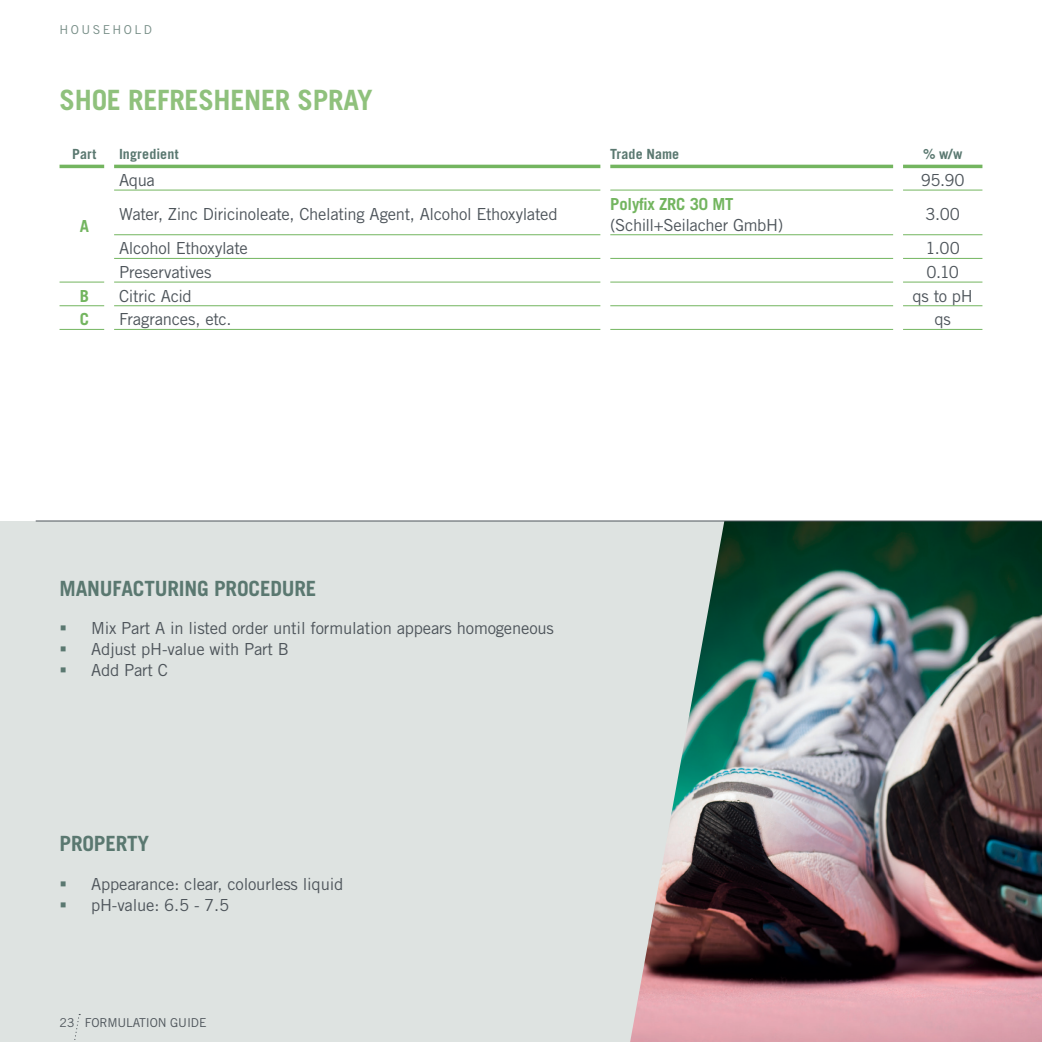
<style>
.page{position:relative;width:1042px;height:1042px;background:#fff}
.page>*{position:absolute;margin:0;border:0;box-sizing:border-box;transform-origin:0 0}
.t1{font:700 28px "Trade Gothic LT Pro";letter-spacing:-.01em;color:#8fc17c}
.t2{font:700 21px "Trade Gothic LT Pro";letter-spacing:-.01em;color:#5a7870}
.t3{font:16.62px/21px "Trade Gothic LT Pro";letter-spacing:-.01em;color:#4d545a}
.t4{font:700 16.62px "Trade Gothic LT Pro";letter-spacing:-.01em;color:#73b55f}
.t5{font:700 14px "Trade Gothic LT Pro";letter-spacing:.005em;color:#5a7870}
.t6{font:12.25px "Trade Gothic LT Pro";letter-spacing:-.01em;color:#4d545a}
.t7{font:12.25px "Trade Gothic LT Pro";letter-spacing:.2em;color:#758c85}
</style>
<div class="page">
<img style="left:731px;top:522px;width:311px;height:520px">
<svg style="left:0;top:521px;width:731px;height:521px;background:#d5dad7"></svg>
<hr style="left:114px;top:165px;width:486px;height:3px;background:#73b55f">
<hr style="left:610px;top:165px;width:283px;height:3px;background:#73b55f">
<hr style="left:903px;top:165px;width:79px;height:3px;background:#73b55f">
<hr style="left:114px;top:190px;width:486px;height:1px;background:#73b55f">
<hr style="left:610px;top:190px;width:283px;height:1px;background:#73b55f">
<hr style="left:903px;top:190px;width:79px;height:1px;background:#73b55f">
<hr style="left:114px;top:234px;width:486px;height:1px;background:#73b55f">
<hr style="left:610px;top:234px;width:283px;height:1px;background:#73b55f">
<hr style="left:903px;top:234px;width:79px;height:1px;background:#73b55f">
<hr style="left:114px;top:258px;width:486px;height:1px;background:#73b55f">
<hr style="left:610px;top:258px;width:283px;height:1px;background:#73b55f">
<hr style="left:903px;top:258px;width:79px;height:1px;background:#73b55f">
<hr style="left:60px;top:282px;width:44px;height:1px;background:#73b55f">
<hr style="left:114px;top:282px;width:486px;height:1px;background:#73b55f">
<hr style="left:610px;top:282px;width:283px;height:1px;background:#73b55f">
<hr style="left:903px;top:282px;width:79px;height:1px;background:#73b55f">
<hr style="left:60px;top:305px;width:44px;height:1px;background:#73b55f">
<hr style="left:114px;top:305px;width:486px;height:1px;background:#73b55f">
<hr style="left:610px;top:305px;width:283px;height:1px;background:#73b55f">
<hr style="left:903px;top:305px;width:79px;height:1px;background:#73b55f">
<hr style="left:60px;top:329px;width:44px;height:1px;background:#73b55f">
<hr style="left:114px;top:329px;width:486px;height:1px;background:#73b55f">
<hr style="left:610px;top:329px;width:283px;height:1px;background:#73b55f">
<hr style="left:903px;top:329px;width:79px;height:1px;background:#73b55f">
<hr style="left:60px;top:165px;width:44px;height:3px;background:#73b55f">
<svg style="left:72px;top:1014px;width:8px;height:28px"></svg>
<hr style="left:36px;top:521px;width:1006px;height:1px;background:#4d545a">
<svg style="left:61px;top:626px;width:5px;height:4px"></svg>
<svg style="left:61px;top:647px;width:5px;height:4px"></svg>
<svg style="left:61px;top:668px;width:5px;height:4px"></svg>
<svg style="left:61px;top:881px;width:5px;height:5px"></svg>
<svg style="left:61px;top:902px;width:5px;height:5px"></svg>
<p class="t7" style="left:60px;top:22px;width:94px">HOUSEHOLD</p>
<h1 class="t1" style="left:60px;top:82px;width:315px">SHOE REFRESHENER SPRAY</h1>
<p class="t5" style="left:72px;top:145px;width:26px">Part</p>
<p class="t5" style="left:119px;top:145px;width:61px">Ingredient</p>
<p class="t5" style="left:610px;top:145px;width:70px">Trade Name</p>
<p class="t5" style="left:923px;top:145px;width:41px">% w/w</p>
<p class="t4" style="left:80px;top:216px;width:11px">A</p>
<p class="t3" style="left:119px;top:169px;width:37px">Aqua</p>
<p class="t3" style="left:921px;top:169px;width:46px">95.90</p>
<p class="t3" style="left:119px;top:203px;width:440px">Water, Zinc Diricinoleate, Chelating Agent, Alcohol Ethoxylated</p>
<p class="t4" style="left:610px;top:193px;width:125px">Polyfix ZRC 30 MT</p>
<p class="t3" style="left:610px;top:214px;width:174px">(Schill+Seilacher GmbH)</p>
<p class="t3" style="left:925px;top:203px;width:36px">3.00</p>
<p class="t3" style="left:119px;top:238px;width:130px">Alcohol Ethoxylate</p>
<p class="t3" style="left:925px;top:238px;width:36px">1.00</p>
<p class="t3" style="left:119px;top:261px;width:94px">Preservatives</p>
<p class="t3" style="left:926px;top:261px;width:34px">0.10</p>
<p class="t4" style="left:80px;top:285px;width:11px">B</p>
<p class="t3" style="left:119px;top:285px;width:74px">Citric Acid</p>
<p class="t3" style="left:912px;top:285px;width:62px">qs to pH</p>
<p class="t4" style="left:80px;top:309px;width:11px">C</p>
<p class="t3" style="left:119px;top:308px;width:114px">Fragrances, etc.</p>
<p class="t3" style="left:934px;top:308px;width:18px">qs</p>
<p class="t2" style="left:60px;top:575px;width:258px">MANUFACTURING PROCEDURE</p>
<p class="t3" style="left:91px;top:617px;width:464px">Mix Part A in listed order until formulation appears homogeneous<br>Adjust pH-value with Part B<br>Add Part C</p>
<p class="t2" style="left:60px;top:831px;width:91px">PROPERTY</p>
<p class="t3" style="left:91px;top:873px;width:254px">Appearance: clear, colourless liquid pH-value: 6.5 - 7.5</p>
<p class="t6" style="left:60px;top:1015px;width:148px">23 FORMULATION GUIDE</p>
</div>
